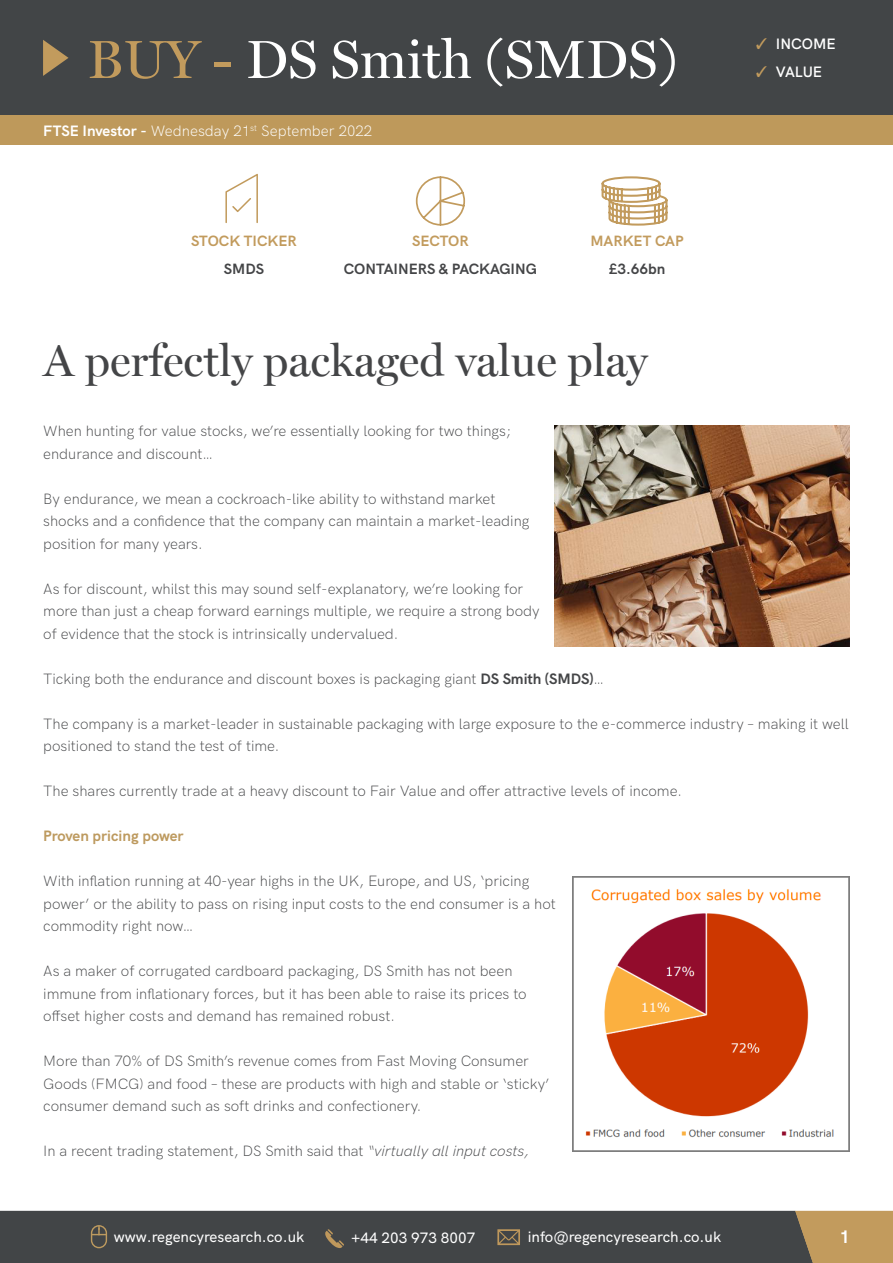
<style>
.page{position:relative;width:893px;height:1263px;background:#fff}
.page>*{position:absolute;margin:0;border:0;box-sizing:border-box;transform-origin:0 0}
.t1{font:54px "Miller Display Roman";color:#fff}
.t2{font:45px "Miller Display Roman";color:#444547}
.t3{font:700 18px "HK Grotesk";color:#fff}
.t4{font:15px/22.5px "HK Grotesk Light Legacy";color:#444547}
.t5{font:500 15px "HK Grotesk";color:#fff}
.t6{font:300 15px "HK Grotesk";color:#fff}
.t7{font:15px "HK Grotesk Bold Legacy";color:#444547}
.t8{font:15px "HK Grotesk Bold Legacy";color:#c29b5d}
.t9{font:700 15px "HK Grotesk";color:#bd9a5f}
.t10{font:600 15px "HK Grotesk";color:#fff}
.s1{color:#c29b5d}
.s2{font-weight:700}
.s3{font-family:"MS UI Gothic";font-weight:400;color:#c29b5d}
.s4{font-family:"HK Grotesk";font-weight:700}
.s5{font-style:italic}
</style>
<div class="page">
<svg style="left:0;top:1211px;width:893px;height:52px;background:#4f4e49"></svg>
<div style="left:0;top:0;width:893px;height:116px;background:#424547"></div>
<div style="left:0;top:116px;width:893px;height:29px;background:#be995b"></div>
<svg style="left:43px;top:40px;width:26px;height:36px"></svg>
<img style="left:555px;top:426px;width:295px;height:221px">
<img style="left:573px;top:876px;width:277px;height:276px">
<svg style="left:416px;top:176px;width:49px;height:50px"></svg>
<svg style="left:602px;top:176px;width:65px;height:50px"></svg>
<svg style="left:225px;top:174px;width:33px;height:49px"></svg>
<h1 class="t1" style="left:87px;top:38px;width:591px"><span class="s1">BUY -</span> DS Smith (SMDS)</h1>
<p class="t6" style="left:43px;top:121px;width:331px"><span class="s2">FTSE Investor -</span> Wednesday 21<sup>st</sup> September 2022</p>
<p class="t8" style="left:191px;top:236px;width:107px">STOCK TICKER</p>
<p class="t8" style="left:412px;top:236px;width:58px">SECTOR</p>
<p class="t8" style="left:590px;top:236px;width:95px">MARKET CAP</p>
<p class="t7" style="left:224px;top:264px;width:42px">SMDS</p>
<p class="t7" style="left:344px;top:264px;width:195px">CONTAINERS &amp; PACKAGING</p>
<p class="t7" style="left:609px;top:264px;width:58px">£3.66bn</p>
<p class="t10" style="left:754px;top:34px;width:83px"><span class="s3">✓</span> INCOME</p>
<p class="t10" style="left:754px;top:62px;width:70px"><span class="s3">✓</span> VALUE</p>
<h2 class="t2" style="left:43px;top:343px;width:606px">A perfectly packaged value play</h2>
<p class="t4" style="left:43px;top:422px;width:469px">When hunting for value stocks, we’re essentially looking for two things; endurance and discount…</p>
<p class="t4" style="left:43px;top:489px;width:488px">By endurance, we mean a cockroach-like ability to withstand market shocks and a confidence that the company can maintain a market-leading position for many years.</p>
<p class="t4" style="left:43px;top:579px;width:498px">As for discount, whilst this may sound self-explanatory, we’re looking for more than just a cheap forward earnings multiple, we require a strong body of evidence that the stock is intrinsically undervalued.</p>
<p class="t4" style="left:43px;top:669px;width:562px">Ticking both the endurance and discount boxes is packaging giant <span class="s4">DS Smith (SMDS)</span>…</p>
<p class="t4" style="left:43px;top:714px;width:807px">The company is a market-leader in sustainable packaging with large exposure to the e-commerce industry – making it well positioned to stand the test of time.</p>
<p class="t4" style="left:43px;top:782px;width:640px">The shares currently trade at a heavy discount to Fair Value and offer attractive levels of income.</p>
<p class="t9" style="left:43px;top:826px;width:142px">Proven pricing power</p>
<p class="t4" style="left:43px;top:872px;width:514px">With inflation running at 40-year highs in the UK, Europe, and US, ‘pricing power’ or the ability to pass on rising input costs to the end consumer is a hot commodity right now…</p>
<p class="t4" style="left:43px;top:962px;width:485px">As a maker of corrugated cardboard packaging, DS Smith has not been immune from inflationary forces, but it has been able to raise its prices to offset higher costs and demand has remained robust.</p>
<p class="t4" style="left:43px;top:1052px;width:508px">More than 70% of DS Smith’s revenue comes from Fast Moving Consumer<br>Goods (FMCG) and food – these are products with high and stable or ‘sticky’ consumer demand such as soft drinks and confectionery.</p>
<p class="t4" style="left:43px;top:1142px;width:487px">In a recent trading statement, DS Smith said that <span class="s5">“virtually all input costs,</span></p>
<p class="t5" style="left:114px;top:1227px;width:192px">www.regencyresearch.co.uk</p>
<p class="t5" style="left:351px;top:1227px;width:126px">+44 203 973 8007</p>
<p class="t5" style="left:528px;top:1227px;width:195px">info@regencyresearch.co.uk</p>
<p class="t3" style="left:837px;top:1225px;width:12px">1</p>
</div>
